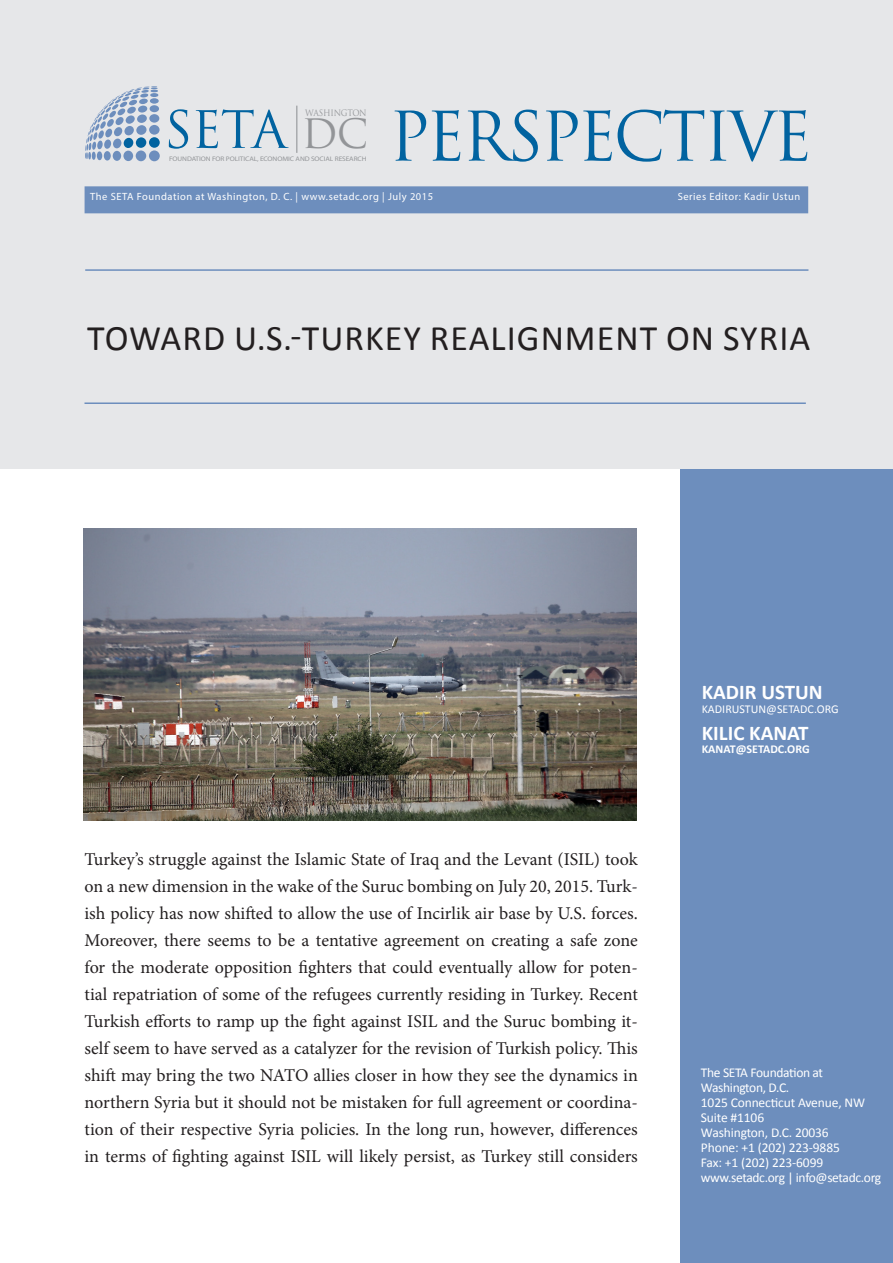
<style>
.page{position:relative;width:893px;height:1263px;background:#fff}
.page>*{position:absolute;margin:0;border:0;box-sizing:border-box;transform-origin:0 0}
.t1{font:66.45px "Trajan Pro";letter-spacing:-.05em;color:#0163a0}
.t2{font:50.25px "Trajan Pro";color:#0163a0}
.t3{font:39.45px "Trajan Pro";color:#939598}
.Document_Title{font:36px "Calibri";letter-spacing:.03em;color:#231f20}
.t4{font:700 21px "Calibri";color:#fff}
.t5{font:18px/27px "Minion Pro";color:#231f20;text-align:justify}
.t6{font:13.5px/15px "Calibri";letter-spacing:-.015em;color:#fff}
.t7{font:12px "Calibri";color:#fff}
.t8{font:700 12px "Calibri";color:#fff}
.Address{font:10.5px "Myriad Pro";letter-spacing:.05em;color:#fff}
.t9{font:8.7px "Trajan Pro";letter-spacing:-.025em;color:#939598;scale:.91 1}
.t10{font:6.6px "Myriad Pro";letter-spacing:-.01em;color:#939598;scale:1.11 1}
</style>
<div class="page">
<div style="left:680px;top:419px;width:213px;height:844px;background:#6d8ebd"></div>
<div style="left:0;top:0;width:893px;height:469px;background:#e6e7e9"></div>
<div style="left:85px;top:186px;width:723px;height:27px;background:#6d8ebd"></div>
<hr style="left:85px;top:269px;width:723px;height:2px;background:#6d8ebd">
<hr style="left:84px;top:402px;width:722px;height:2px;background:#6d8ebd">
<div style="left:136px;top:150px;width:10px;height:11px;background:#6d8ebd;border-radius:50%"></div>
<svg style="left:85px;top:86px;width:73px;height:74px"></svg>
<div style="left:150px;top:98px;width:9px;height:6px;background:#6d8ebd;border-radius:50%"></div>
<div style="left:150px;top:105px;width:9px;height:7px;background:#6d8ebd;border-radius:50%"></div>
<div style="left:149px;top:114px;width:10px;height:9px;background:#6d8ebd;border-radius:50%"></div>
<div style="left:149px;top:125px;width:11px;height:10px;background:#6d8ebd;border-radius:50%"></div>
<div style="left:149px;top:137px;width:11px;height:11px;background:#0163a0;border-radius:50%"></div>
<div style="left:149px;top:150px;width:11px;height:11px;background:#6d8ebd;border-radius:50%"></div>
<hr style="left:297px;top:106px;width:1px;height:47px;background:#8b8d90">
<img style="left:84px;top:528px;width:552px;height:293px">
<p class="t9" style="left:305px;top:107px;width:69px">WASHINGTON</p>
<p class="t2" style="left:164px;top:98px;width:124px">SETA</p>
<p class="t10" style="left:169px;top:155px;width:179px">FOUNDATION FOR POLITICAL, ECONOMIC AND SOCIAL RESEARCH</p>
<p class="t1" style="left:389px;top:94px;width:425px">PERSPECTIVE</p>
<p class="Address" style="left:90px;top:190px;width:345px">The SETA Foundation at Washington, D. C. | www.setadc.org | July 2015</p>
<p class="Address" style="left:678px;top:190px;width:124px">Series Editor: Kadir Ustun</p>
<p class="t3" style="left:301px;top:109px;width:68px">DC</p>
<p class="Document_Title" style="left:87px;top:316px;width:725px">TOWARD U.S.-TURKEY REALIGNMENT ON SYRIA</p>
<p class="t5" style="left:84px;top:846px;width:555px">Turkey’s struggle against the Islamic State of Iraq and the Levant (ISIL) took on a new dimension in the wake of the Suruc bombing on July 20, 2015. Turk&shy;ish policy has now shifted to allow the use of Incirlik air base by U.S. forces.<br>Moreover, there seems to be a tentative agreement on creating a safe zone for the moderate opposition fighters that could eventually allow for poten&shy;tial repatriation of some of the refugees currently residing in Turkey. Recent Turkish efforts to ramp up the fight against ISIL and the Suruc bombing it&shy;self seem to have served as a catalyzer for the revision of Turkish policy. This shift may bring the two NATO allies closer in how they see the dynamics in northern Syria but it should not be mistaken for full agreement or coordina&shy;tion of their respective Syria policies. In the long run, however, differences in terms of fighting against ISIL will likely persist, as Turkey still considers</p>
<p class="t4" style="left:702px;top:679px;width:122px">KADIR USTUN</p>
<p class="t7" style="left:702px;top:701px;width:139px">KADIRUSTUN@SETADC.ORG</p>
<p class="t4" style="left:702px;top:719px;width:108px">KILIC KANAT</p>
<p class="t8" style="left:702px;top:742px;width:109px">KANAT@SETADC.ORG</p>
<p class="t6" style="left:701px;top:1064px;width:124px">The SETA Foundation at<br>Washington, D.C.</p>
<p class="t6" style="left:701px;top:1094px;width:166px">1025 Connecticut Avenue, NW<br>Suite #1106</p>
<p class="t6" style="left:701px;top:1124px;width:129px">Washington, D.C. 20036</p>
<p class="t6" style="left:701px;top:1139px;width:140px">Phone: +1 (202) 223-9885</p>
<p class="t6" style="left:701px;top:1154px;width:124px">Fax: +1 (202) 223-6099</p>
<p class="t6" style="left:701px;top:1169px;width:182px">www.setadc.org | info@setadc.org</p>
</div>
